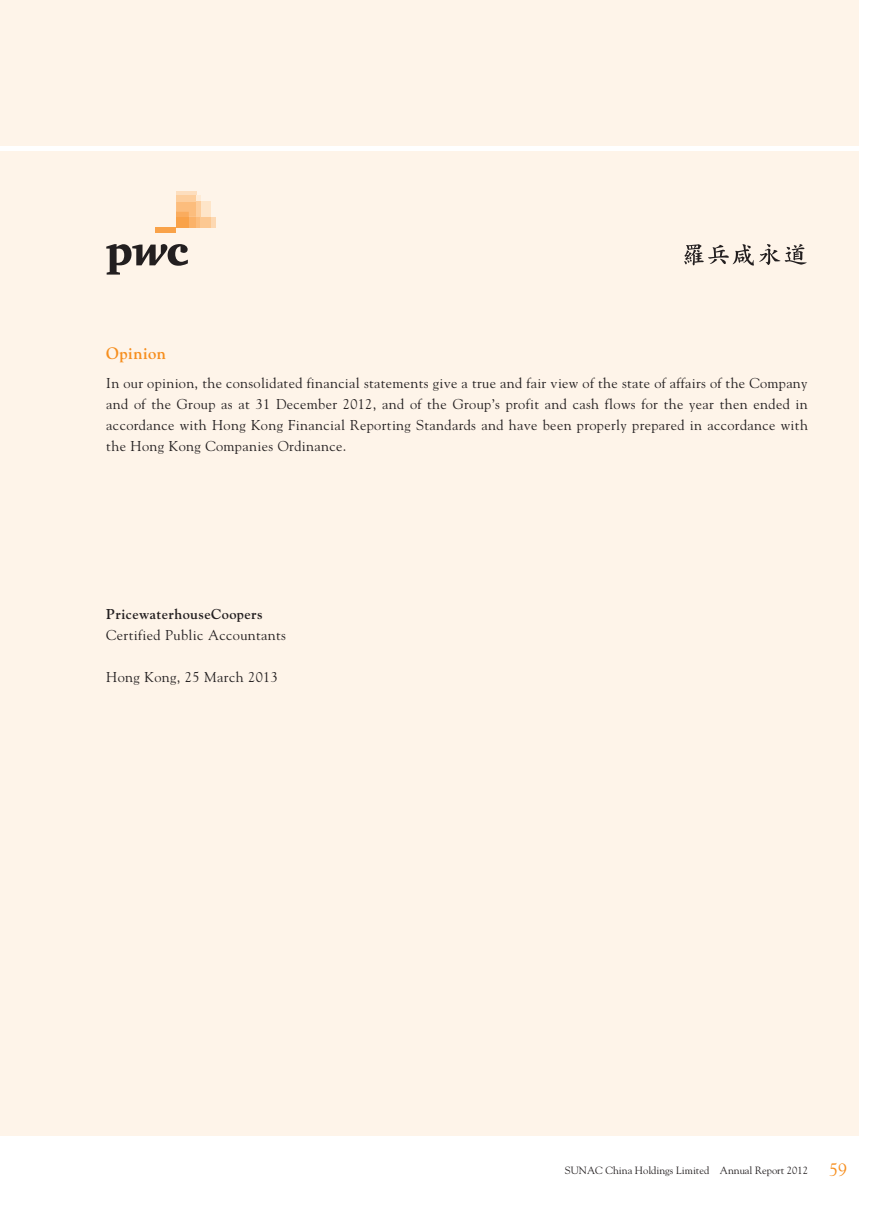
<style>
.page{position:relative;width:893px;height:1212px;background:#fff}
.page>*{position:absolute;margin:0;border:0;box-sizing:border-box;transform-origin:0 0}
.t1{font:700 16.5px "Goudy Std";letter-spacing:.03em;color:#f68e1e}
.t2{font:14.25px/21px "Goudy Std";letter-spacing:.025em;color:#231f20;text-align:justify}
.t3{font:700 14.25px "Goudy Std";letter-spacing:.03em;color:#231f20}
.t4{font:10.5px "Goudy Std";color:#231f20}
.s1{font-size:18px;color:#f68e1e}
</style>
<div class="page">
<div style="left:0;top:0;width:859px;height:1135px;background:#fef4e9"></div>
<hr style="left:0;top:147px;width:859px;height:4px;background:#fff">
<svg style="left:684px;top:244px;width:123px;height:22px"></svg>
<svg style="left:106px;top:244px;width:82px;height:31px"></svg>
<div style="left:211px;top:217px;width:5px;height:10px;background:#fdd8b2"></div>
<div style="left:200px;top:202px;width:11px;height:15px;background:#fee5c9"></div>
<div style="left:156px;top:227px;width:20px;height:5px;background:#f9a249"></div>
<div style="left:176px;top:217px;width:13px;height:10px;background:#f9a249"></div>
<div style="left:189px;top:217px;width:7px;height:10px;background:#fbb269"></div>
<hr style="left:196px;top:217px;width:4px;height:10px;background:#fcbd7d">
<div style="left:200px;top:217px;width:11px;height:10px;background:#fcc892"></div>
<hr style="left:176px;top:191px;width:20px;height:4px;background:#fddebe">
<svg style="left:176px;top:195px;width:24px;height:22px"></svg>
<hr style="left:196px;top:202px;width:4px;height:15px;background:#fdce9d">
<p class="t1" style="left:106px;top:343px;width:61px">Opinion</p>
<p class="t2" style="left:106px;top:372px;width:703px">In our opinion, the consolidated financial statements give a true and fair view of the state of affairs of the Company and of the Group as at 31 December 2012, and of the Group’s profit and cash flows for the year then ended in accordance with Hong Kong Financial Reporting Standards and have been properly prepared in accordance with the Hong Kong Companies Ordinance.</p>
<p class="t3" style="left:106px;top:606px;width:158px">PricewaterhouseCoopers</p>
<p class="t2" style="left:106px;top:624px;width:181px">Certified Public Accountants</p>
<p class="t2" style="left:106px;top:666px;width:173px">Hong Kong, 25 March 2013</p>
<p class="t4" style="left:565px;top:1164px;width:284px">SUNAC China Holdings Limited Annual Report 2012 <span class="s1">59</span></p>
</div>
